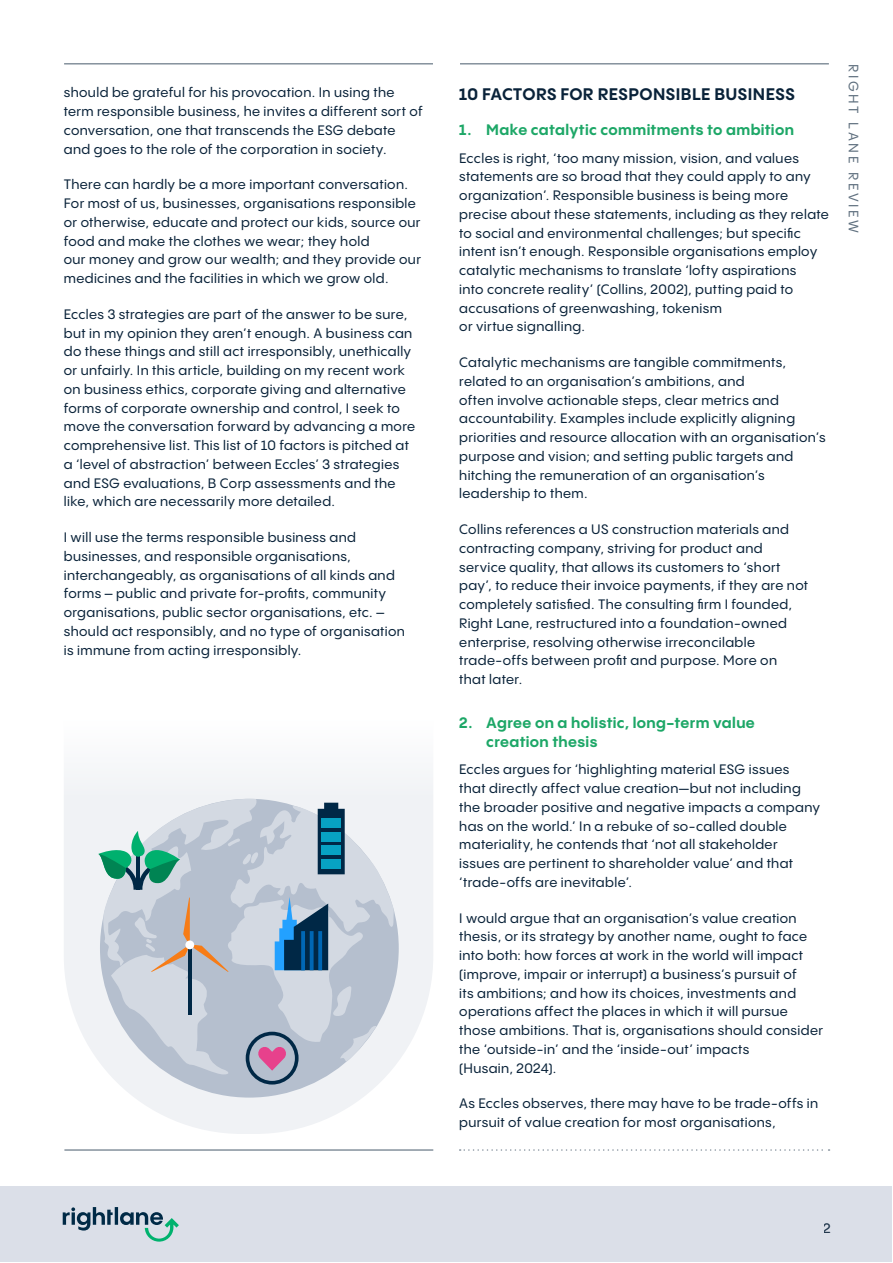
<style>
.page{position:relative;width:893px;height:1263px;background:#fff}
.page>*{position:absolute;margin:0;border:0;box-sizing:border-box;transform-origin:0 0}
.Body{font:700 16.5px "PP Pangram Sans";letter-spacing:.025em;color:#092239}
.t1{font:700 15px/18.8px "PP Pangram Sans";letter-spacing:.025em;color:#1da767}
.Body-2{font:500 13.5px/18.8px "PP Pangram Sans";letter-spacing:.03em;color:#092239}
.Body-3{font:500 13.5px "PP Pangram Sans";letter-spacing:.2em;color:#092239}
</style>
<div class="page">
<div style="left:0;top:1186px;width:892px;height:76px;background:#dbdfe8"></div>
<svg style="left:63px;top:1207px;width:116px;height:35px"></svg>
<hr style="left:460px;top:63px;width:369px;height:2px;background:#092239">
<svg style="left:460px;top:1149px;width:369px;height:2px"></svg>
<hr style="left:64px;top:1149px;width:369px;height:2px;background:#092239">
<hr style="left:64px;top:63px;width:369px;height:2px;background:#092239">
<svg style="left:64px;top:774px;width:369px;height:360px"></svg>
<svg style="left:98px;top:796px;width:296px;height:288px"></svg>
<p class="Body-2" style="left:64px;top:83px;width:361px">should be grateful for his provocation. In using the term responsible business, he invites a different sort of conversation, one that transcends the ESG debate and goes to the role of the corporation in society.</p>
<p class="Body-2" style="left:64px;top:175px;width:359px">There can hardly be a more important conversation.<br>For most of us, businesses, organisations responsible or otherwise, educate and protect our kids, source our food and make the clothes we wear; they hold<br>our money and grow our wealth; and they provide our medicines and the facilities in which we grow old.</p>
<p class="Body-2" style="left:64px;top:305px;width:353px">Eccles 3 strategies are part of the answer to be sure, but in my opinion they aren’t enough. A business can do these things and still act irresponsibly, unethically or unfairly. In this article, building on my recent work on business ethics, corporate giving and alternative forms of corporate ownership and control, I seek to move the conversation forward by advancing a more comprehensive list. This list of 10 factors is pitched at a ‘level of abstraction’ between Eccles’ 3 strategies and ESG evaluations, B Corp assessments and the like, which are necessarily more detailed.</p>
<p class="Body-2" style="left:64px;top:528px;width:343px">I will use the terms responsible business and businesses, and responsible organisations, interchangeably, as organisations of all kinds and forms – public and private for-profits, community organisations, public sector organisations, etc. – should act responsibly, and no type of organisation is immune from acting irresponsibly.</p>
<p class="Body" style="left:459px;top:83px;width:337px">10 FACTORS FOR RESPONSIBLE BUSINESS</p>
<p class="t1" style="left:459px;top:120px;width:336px">1. Make catalytic commitments to ambition</p>
<p class="Body-2" style="left:459px;top:148px;width:371px">Eccles is right, ‘too many mission, vision, and values statements are so broad that they could apply to any organization’. Responsible business is being more precise about these statements, including as they relate to social and environmental challenges; but specific intent isn’t enough. Responsible organisations employ catalytic mechanisms to translate ‘lofty aspirations<br>into concrete reality’ (Collins, 2002), putting paid to accusations of greenwashing, tokenism<br>or virtue signalling.</p>
<p class="Body-2" style="left:459px;top:353px;width:368px">Catalytic mechanisms are tangible commitments, related to an organisation’s ambitions, and<br>often involve actionable steps, clear metrics and accountability. Examples include explicitly aligning priorities and resource allocation with an organisation’s purpose and vision; and setting public targets and hitching the remuneration of an organisation’s leadership to them.</p>
<p class="Body-2" style="left:459px;top:520px;width:351px">Collins references a US construction materials and contracting company, striving for product and service quality, that allows its customers to ‘short pay’, to reduce their invoice payments, if they are not completely satisfied. The consulting firm I founded, Right Lane, restructured into a foundation-owned enterprise, resolving otherwise irreconcilable trade-offs between profit and purpose. More on<br>that later.</p>
<p class="t1" style="left:486px;top:713px;width:270px;text-indent:-27px">2. Agree on a holistic, long-term value creation thesis</p>
<p class="Body-2" style="left:459px;top:760px;width:362px">Eccles argues for ‘highlighting material ESG issues<br>that directly affect value creation—but not including the broader positive and negative impacts a company has on the world.’ In a rebuke of so-called double materiality, he contends that ‘not all stakeholder issues are pertinent to shareholder value’ and that ‘trade-offs are inevitable’.</p>
<p class="Body-2" style="left:459px;top:908px;width:365px">I would argue that an organisation’s value creation thesis, or its strategy by another name, ought to face into both: how forces at work in the world will impact (improve, impair or interrupt) a business’s pursuit of<br>its ambitions; and how its choices, investments and operations affect the places in which it will pursue those ambitions. That is, organisations should consider the ‘outside-in’ and the ‘inside-out’ impacts<br>(Husain, 2024).</p>
<p class="Body-2" style="left:459px;top:1094px;width:360px">As Eccles observes, there may have to be trade-offs in pursuit of value creation for most organisations,</p>
<p class="Body-3" style="left:862px;top:64px;width:171px;rotate:90deg">RIGHT LANE REVIEW</p>
<p class="Body-2" style="left:824px;top:1218px;width:9px">2</p>
</div>
